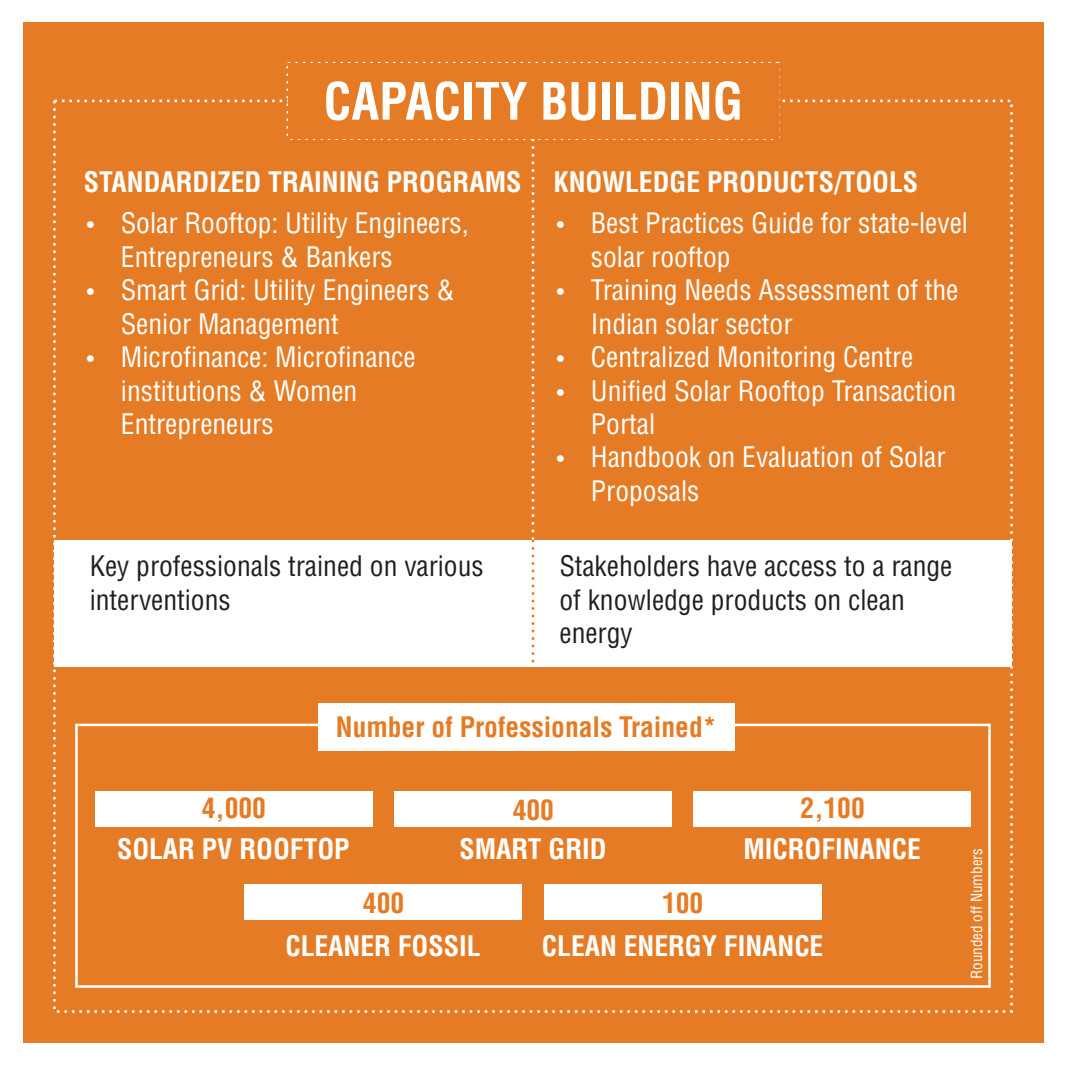
<style>
.page{position:relative;width:1066px;height:1066px;background:#fff}
.page>*{position:absolute;margin:0;border:0;box-sizing:border-box;transform-origin:0 0}
.t1{font:50px "Switzerland Condensed";color:#fff}
.t2{font:27.5px/33.5px "Switzerland Condensed";color:#fff}
.t3{font:27.5px/33.5px "Switzerland Condensed";color:#231f20}
.t4{font:27.5px "Switzerland Condensed";color:#e57c25}
.t5{font:15px "Switzerland Condensed";color:#fff}
</style>
<div class="page">
<div style="left:23px;top:23px;width:1020px;height:1020px;background:#e57c25"></div>
<div style="left:54px;top:539px;width:957px;height:127px;background:#fff"></div>
<div style="left:75px;top:723px;width:915px;height:264px;border:2px solid #fff"></div>
<div style="left:318px;top:702px;width:417px;height:48px;background:#fff"></div>
<div style="left:245px;top:884px;width:276px;height:35px;background:#fff"></div>
<div style="left:693px;top:791px;width:277px;height:36px;background:#fff"></div>
<div style="left:394px;top:791px;width:277px;height:36px;background:#fff"></div>
<div style="left:95px;top:791px;width:277px;height:36px;background:#fff"></div>
<div style="left:544px;top:884px;width:277px;height:35px;background:#fff"></div>
<svg style="left:531px;top:140px;width:3px;height:523px"></svg>
<div style="left:286px;top:62px;width:493px;height:78px;border:3px dashed #fff"></div>
<div style="left:288px;top:63px;width:489px;height:75px;background:#e57c25"></div>
<h1 class="t1" style="left:323px;top:71px;width:421px">CAPACITY BUILDING</h1>
<p class="t2" style="left:590px;top:165px;width:378px;line-height:41px;text-indent:-507px">STANDARDIZED TRAINING PROGRAMS KNOWLEDGE PRODUCTS/TOOLS<br>Best Practices Guide for state-level</p>
<p class="t2" style="left:590px;top:243px;width:369px">solar rooftop<br>Training Needs Assessment of the<br>Indian solar sector<br>Centralized Monitoring Centre<br>Unified Solar Rooftop Transaction<br>Portal<br>Handbook on Evaluation of Solar<br>Proposals</p>
<p class="t2" style="left:121px;top:210px;width:349px">Solar Rooftop: Utility Engineers,<br>Entrepreneurs &amp; Bankers<br>Smart Grid: Utility Engineers &amp;<br>Senior Management<br>Microfinance: Microfinance institutions &amp; Women<br>Entrepreneurs</p>
<p class="t3" style="left:90px;top:552px;width:395px">Key professionals trained on various interventions</p>
<p class="t3" style="left:559px;top:552px;width:394px">Stakeholders have access to a range of knowledge products on clean energy</p>
<p class="t4" style="left:336px;top:709px;width:382px">Number of Professionals Trained*</p>
<p class="t4" style="left:202px;top:791px;width:66px">4,000</p>
<p class="t4" style="left:512px;top:793px;width:43px">400</p>
<p class="t2" style="left:117px;top:835px;width:234px">SOLAR PV ROOFTOP</p>
<p class="t2" style="left:459px;top:835px;width:148px">SMART GRID</p>
<p class="t4" style="left:800px;top:791px;width:66px">2,100</p>
<p class="t2" style="left:743px;top:835px;width:179px">MICROFINANCE</p>
<p class="t4" style="left:363px;top:885px;width:43px">400</p>
<p class="t2" style="left:285px;top:931px;width:196px">CLEANER FOSSIL</p>
<p class="t4" style="left:662px;top:885px;width:43px">100</p>
<p class="t2" style="left:541px;top:931px;width:283px">CLEAN ENERGY FINANCE</p>
<p class="t5" style="left:966px;top:978px;width:132px;rotate:-90deg">Rounded off Numbers</p>
</div>
